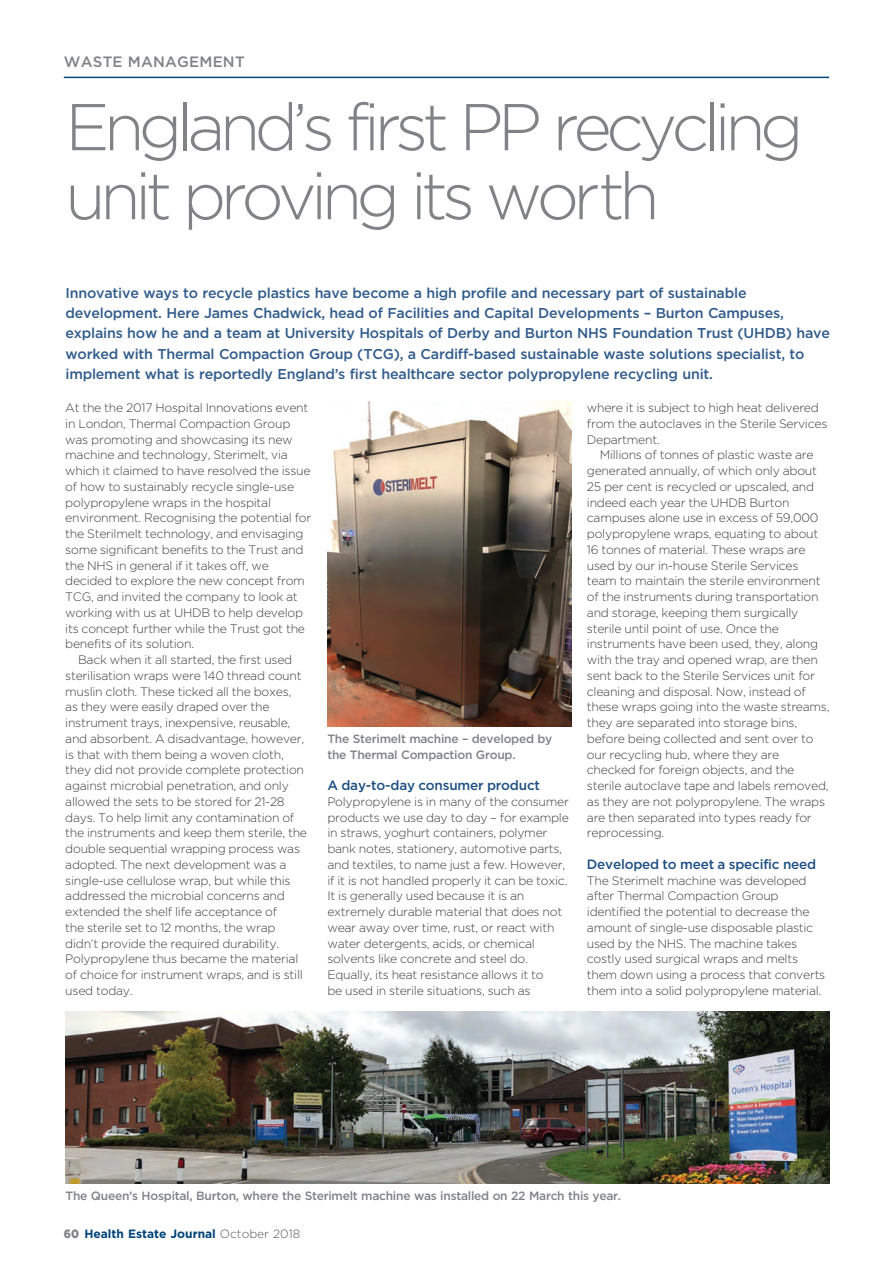
<style>
.page{position:relative;width:893px;height:1263px;background:#fff}
.page>*{position:absolute;margin:0;border:0;box-sizing:border-box;transform-origin:0 0}
.t1{font:300 66px/69px "Gotham";letter-spacing:-.085em;color:#808285}
.t2{font:500 15px "Gotham";letter-spacing:.015em;color:#808285}
.t3{font:500 14.25px/20.2px "Gotham";letter-spacing:-.015em;color:#315c8b}
.t4{font:500 13.5px "Gotham";letter-spacing:-.015em;color:#1e5083}
.t5{font:300 12.15px/15.8px "Gotham";letter-spacing:-.02em;color:#3e3e3f}
.t6{font:500 12px/15.8px "Gotham";letter-spacing:-.02em;color:#808285}
.t7{font:700 12px "Gotham";color:#01457a}
.s1{font-weight:900;color:#808285}
.s2{font-weight:300;color:#57585a}
</style>
<div class="page">
<hr style="left:64px;top:77px;width:765px;height:1px;background:#01457a">
<img style="left:66px;top:1011px;width:764px;height:173px">
<img style="left:327px;top:401px;width:244px;height:326px">
<p class="t2" style="left:64px;top:53px;width:182px">WASTE MANAGEMENT</p>
<h1 class="t1" style="left:65px;top:92px;width:740px">England’s first PP recycling unit proving its worth</h1>
<p class="t3" style="left:65px;top:282px;width:766px">Innovative ways to recycle plastics have become a high profile and necessary part of sustainable development. Here James Chadwick, head of Facilities and Capital Developments – Burton Campuses, explains how he and a team at University Hospitals of Derby and Burton NHS Foundation Trust (UHDB) have worked with Thermal Compaction Group (TCG), a Cardiff-based sustainable waste solutions specialist, to implement what is reportedly England’s first healthcare sector polypropylene recycling unit.</p>
<p class="t5" style="left:65px;top:400px;width:245px">At the the 2017 Hospital Innovations event</p>
<p class="t5" style="left:65px;top:416px;width:227px">in London, Thermal Compaction Group</p>
<p class="t5" style="left:65px;top:432px;width:229px">was promoting and showcasing its new</p>
<p class="t5" style="left:65px;top:447px;width:224px">machine and technology, Sterimelt, via</p>
<p class="t5" style="left:65px;top:463px;width:247px">which it claimed to have resolved the issue</p>
<p class="t5" style="left:65px;top:479px;width:230px">of how to sustainably recycle single-use</p>
<p class="t5" style="left:65px;top:494px;width:207px">polypropylene wraps in the hospital</p>
<p class="t5" style="left:65px;top:510px;width:247px">environment. Recognising the potential for</p>
<p class="t5" style="left:65px;top:526px;width:240px">the Sterilmelt technology, and envisaging</p>
<p class="t5" style="left:65px;top:542px;width:240px">some significant benefits to the Trust and</p>
<p class="t5" style="left:65px;top:557px;width:205px">the NHS in general if it takes off, we</p>
<p class="t5" style="left:65px;top:573px;width:241px">decided to explore the new concept from</p>
<p class="t5" style="left:65px;top:589px;width:234px">TCG, and invited the company to look at</p>
<p class="t5" style="left:65px;top:605px;width:239px">working with us at UHDB to help develop</p>
<p class="t5" style="left:65px;top:620px;width:241px">its concept further while the Trust got the</p>
<p class="t5" style="left:65px;top:636px;width:130px">benefits of its solution.</p>
<p class="t5" style="left:78px;top:652px;width:216px">Back when it all started, the first used</p>
<p class="t5" style="left:65px;top:668px;width:238px">sterilisation wraps were 140 thread count</p>
<p class="t5" style="left:65px;top:683px;width:227px">muslin cloth. These ticked all the boxes,</p>
<p class="t5" style="left:65px;top:699px;width:206px">as they were easily draped over the</p>
<p class="t5" style="left:65px;top:715px;width:227px">instrument trays, inexpensive, reusable,</p>
<p class="t5" style="left:65px;top:731px;width:240px">and absorbent. A disadvantage, however,</p>
<p class="t5" style="left:65px;top:746px;width:220px">is that with them being a woven cloth,</p>
<p class="t5" style="left:65px;top:762px;width:240px">they did not provide complete protection</p>
<p class="t5" style="left:65px;top:778px;width:225px">against microbial penetration, and only</p>
<p class="t5" style="left:65px;top:794px;width:221px">allowed the sets to be stored for 21-28</p>
<p class="t5" style="left:65px;top:809px;width:231px">days. To help limit any contamination of</p>
<p class="t5" style="left:65px;top:825px;width:243px">the instruments and keep them sterile, the</p>
<p class="t5" style="left:65px;top:841px;width:236px">double sequential wrapping process was</p>
<p class="t5" style="left:65px;top:857px;width:223px">adopted. The next development was a</p>
<p class="t5" style="left:65px;top:872px;width:227px">single-use cellulose wrap, but while this</p>
<p class="t5" style="left:65px;top:888px;width:221px">addressed the microbial concerns and</p>
<p class="t5" style="left:65px;top:904px;width:213px">extended the shelf life acceptance of</p>
<p class="t5" style="left:65px;top:920px;width:212px">the sterile set to 12 months, the wrap</p>
<p class="t5" style="left:65px;top:935px;width:215px">didn’t provide the required durability.</p>
<p class="t5" style="left:65px;top:951px;width:235px">Polypropylene thus became the material</p>
<p class="t5" style="left:65px;top:967px;width:239px">of choice for instrument wraps, and is still</p>
<p class="t5" style="left:65px;top:983px;width:69px">used today.</p>
<p class="t5" style="left:587px;top:400px;width:242px">where it is subject to high heat delivered from the autoclaves in the Sterile Services<br>Department.</p>
<p class="t5" style="left:587px;top:447px;width:244px;text-indent:13px">Millions of tonnes of plastic waste are generated annually, of which only about 25 per cent is recycled or upscaled, and indeed each year the UHDB Burton campuses alone use in excess of 59,000 polypropylene wraps, equating to about 16 tonnes of material. These wraps are used by our in-house Sterile Services team to maintain the sterile environment of the instruments during transportation and storage, keeping them surgically sterile until point of use. Once the instruments have been used, they, along with the tray and opened wrap, are then sent back to the Sterile Services unit for cleaning and disposal. Now, instead of these wraps going into the waste streams, they are separated into storage bins, before being collected and sent over to our recycling hub, where they are checked for foreign objects, and the sterile autoclave tape and labels removed, as they are not polypropylene. The wraps are then separated into types ready for reprocessing.</p>
<p class="t4" style="left:587px;top:856px;width:231px">Developed to meet a specific need</p>
<p class="t5" style="left:587px;top:873px;width:240px">The Sterimelt machine was developed after Thermal Compaction Group identified the potential to decrease the amount of single-use disposable plastic used by the NHS. The machine takes costly used surgical wraps and melts them down using a process that converts them into a solid polypropylene material.</p>
<p class="t6" style="left:327px;top:730px;width:227px">The Sterimelt machine – developed by the Thermal Compaction Group.</p>
<p class="t4" style="left:327px;top:778px;width:214px">A day-to-day consumer product</p>
<p class="t5" style="left:327px;top:794px;width:243px">Polypropylene is in many of the consumer products we use day to day – for example in straws, yoghurt containers, polymer bank notes, stationery, automotive parts, and textiles, to name just a few. However, if it is not handled properly it can be toxic.<br>It is generally used because it is an extremely durable material that does not wear away over time, rust, or react with water detergents, acids, or chemical solvents like concrete and steel do.<br>Equally, its heat resistance allows it to<br>be used in sterile situations, such as</p>
<p class="t6" style="left:66px;top:1187px;width:557px">The Queen’s Hospital, Burton, where the Sterimelt machine was installed on 22 March this year.</p>
<p class="t7" style="left:64px;top:1226px;width:238px"><span class="s1">60</span> Health Estate Journal <span class="s2">October 2018</span></p>
</div>
